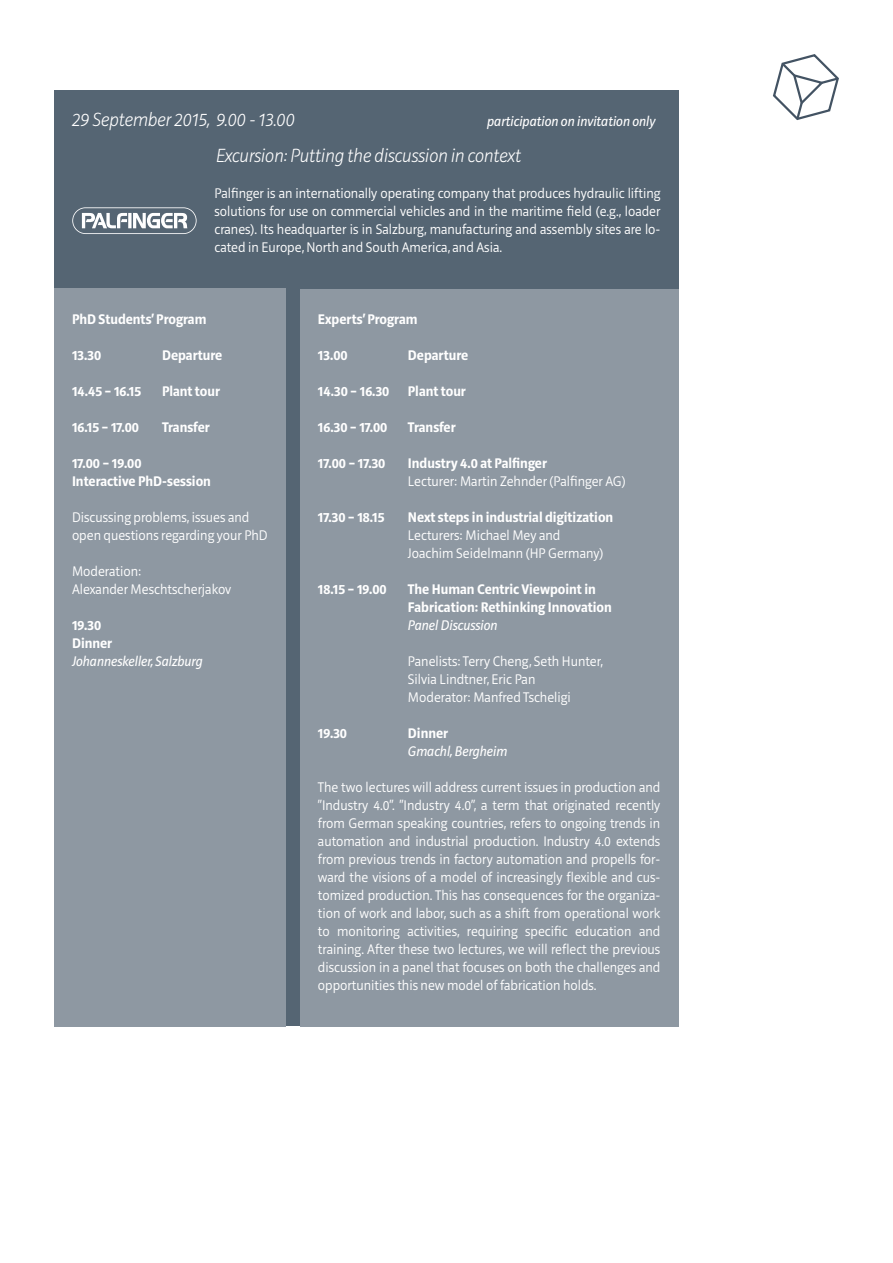
<style>
.page{position:relative;width:893px;height:1263px;background:#fff}
.page>*{position:absolute;margin:0;border:0;box-sizing:border-box;transform-origin:0 0}
.t1{font:italic 200 19.5px "Riga";color:#fff}
.t2{font:300 14.25px/18px "Riga";color:#fff}
.t3{font:700 14.25px/18px "Riga";color:#fff}
.t4{font:italic 14.25px "Riga";color:#fff}
</style>
<div class="page">
<svg style="left:773px;top:54px;width:66px;height:66px"></svg>
<div style="left:54px;top:263px;width:624px;height:763px;background:#556573"></div>
<div style="left:300px;top:288px;width:378px;height:738px;background:#8e98a2"></div>
<div style="left:54px;top:90px;width:624px;height:198px;background:#556573"></div>
<svg style="left:72px;top:207px;width:125px;height:27px"></svg>
<div style="left:54px;top:288px;width:232px;height:738px;background:#8e98a2"></div>
<h1 class="t1" style="left:72px;top:109px;width:224px">29 September 2015, 9.00 - 13.00</h1>
<p class="t4" style="left:487px;top:114px;width:170px">participation on invitation only</p>
<h1 class="t1" style="left:216px;top:145px;width:307px">Excursion: Putting the discussion in context</h1>
<p class="t2" style="left:214px;top:185px;width:447px;text-align:justify">Palfinger is an internationally operating company that produces hydraulic lifting solutions for use on commercial vehicles and in the maritime field (e.g., loader cranes). Its headquarter is in Salzburg, manufacturing and assembly sites are lo&shy;cated in Europe, North and South America, and Asia.</p>
<p class="t3" style="left:72px;top:311px;width:136px">PhD Students’ Program</p>
<p class="t3" style="left:72px;top:347px;width:31px">13.30</p>
<p class="t3" style="left:162px;top:347px;width:62px">Departure</p>
<p class="t3" style="left:72px;top:383px;width:71px">14.45 – 16.15</p>
<p class="t3" style="left:162px;top:383px;width:59px">Plant tour</p>
<p class="t3" style="left:72px;top:419px;width:69px">16.15 – 17.00</p>
<p class="t3" style="left:162px;top:419px;width:49px">Transfer</p>
<p class="t3" style="left:72px;top:455px;width:140px">17.00 – 19.00<br>Interactive PhD-session</p>
<p class="t2" style="left:72px;top:509px;width:197px">Discussing problems, issues and open questions regarding your PhD</p>
<p class="t2" style="left:72px;top:563px;width:161px">Moderation:<br>Alexander Meschtscherjakov</p>
<p class="t3" style="left:72px;top:617px;width:42px">19.30<br>Dinner</p>
<p class="t4" style="left:72px;top:654px;width:132px">Johanneskeller, Salzburg</p>
<p class="t3" style="left:318px;top:311px;width:101px">Experts’ Program</p>
<p class="t3" style="left:318px;top:347px;width:31px">13.00</p>
<p class="t3" style="left:408px;top:347px;width:62px">Departure</p>
<p class="t3" style="left:318px;top:383px;width:73px">14.30 – 16.30</p>
<p class="t3" style="left:408px;top:383px;width:59px">Plant tour</p>
<p class="t3" style="left:318px;top:419px;width:71px">16.30 – 17.00</p>
<p class="t3" style="left:408px;top:419px;width:49px">Transfer</p>
<p class="t3" style="left:318px;top:455px;width:69px">17.00 – 17.30</p>
<p class="t3" style="left:408px;top:455px;width:141px">Industry 4.0 at Palfinger</p>
<p class="t2" style="left:408px;top:473px;width:219px">Lecturer: Martin Zehnder (Palfinger AG)</p>
<p class="t3" style="left:318px;top:509px;width:68px">17.30 – 18.15</p>
<p class="t3" style="left:408px;top:509px;width:207px">Next steps in industrial digitization</p>
<p class="t2" style="left:408px;top:527px;width:197px">Lecturers: Michael Mey and<br>Joachim Seidelmann (HP Germany)</p>
<p class="t3" style="left:318px;top:581px;width:70px">18.15 – 19.00</p>
<p class="t3" style="left:408px;top:581px;width:205px">The Human Centric Viewpoint in<br>Fabrication: Rethinking Innovation</p>
<p class="t4" style="left:408px;top:618px;width:91px">Panel Discussion</p>
<p class="t2" style="left:408px;top:653px;width:196px">Panelists: Terry Cheng, Seth Hunter,<br>Silvia Lindtner, Eric Pan<br>Moderator: Manfred Tscheligi</p>
<p class="t3" style="left:318px;top:725px;width:31px">19.30</p>
<p class="t3" style="left:408px;top:725px;width:42px">Dinner</p>
<p class="t4" style="left:408px;top:744px;width:101px">Gmachl, Bergheim</p>
<p class="t2" style="left:318px;top:779px;width:344px;text-align:justify">The two lectures will address current issues in production and “Industry 4.0”. “Industry 4.0”, a term that originated recently from German speaking countries, refers to ongoing trends in automation and industrial production. Industry 4.0 extends from previous trends in factory automation and propells for&shy;ward the visions of a model of increasingly flexible and cus&shy;tomized production. This has consequences for the organiza&shy;tion of work and labor, such as a shift from operational work to monitoring activities, requiring specific education and training. After these two lectures, we will reflect the previous discussion in a panel that focuses on both the challenges and opportunities this new model of fabrication holds.</p>
</div>
